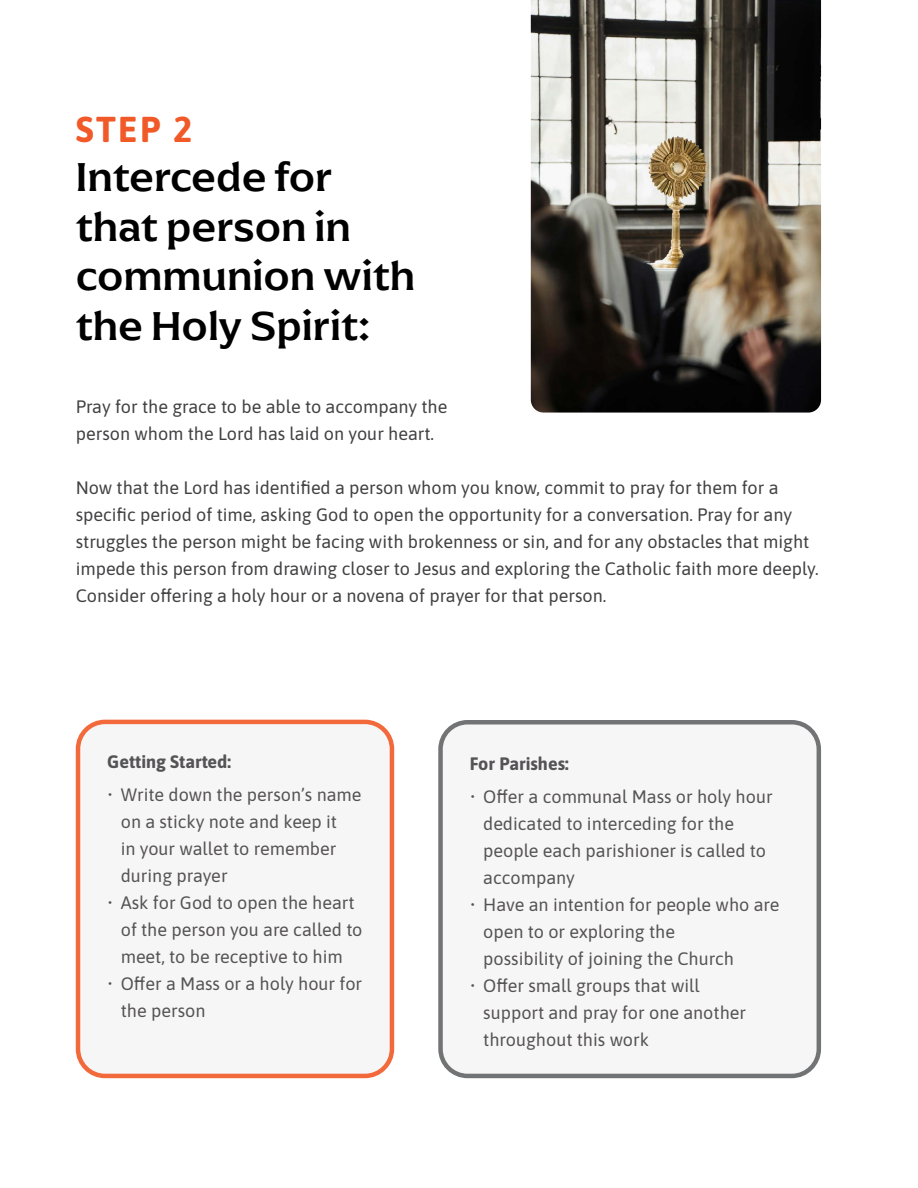
<style>
.page{position:relative;width:918px;height:1188px;background:#fff}
.page>*{position:absolute;margin:0;border:0;box-sizing:border-box;transform-origin:0 0}
.t1{font:500 42px/49.5px "Arpona";color:#000}
.t2{font:36px "Asap";color:#f15928}
.t3{font:18px/27px "Asap";color:#414042}
</style>
<div class="page">
<div style="left:78px;top:722px;width:314px;height:354px;background:#f7f5f5;border-radius:27px"></div>
<div style="left:76px;top:720px;width:318px;height:358px;border:4px solid #f15826;border-radius:27px"></div>
<div style="left:441px;top:722px;width:378px;height:354px;background:#f7f5f5;border-radius:27px"></div>
<div style="left:438px;top:720px;width:383px;height:358px;border:4px solid #636466;border-radius:27px"></div>
<img style="left:531px;top:0;width:290px;height:413px">
<h2 class="t2" style="left:76px;top:104px;width:118px">STEP 2</h2>
<h1 class="t1" style="left:76px;top:152px;width:341px">Intercede for that person in communion with the Holy Spirit:</h1>
<p class="t3" style="left:76px;top:392px;width:373px">Pray for the grace to be able to accompany the person whom the Lord has laid on your heart.</p>
<p class="t3" style="left:76px;top:473px;width:744px">Now that the Lord has identified a person whom you know, commit to pray for them for a specific period of time, asking God to open the opportunity for a conversation. Pray for any struggles the person might be facing with brokenness or sin, and for any obstacles that might impede this person from drawing closer to Jesus and exploring the Catholic faith more deeply.<br>Consider offering a holy hour or a novena of prayer for that person.</p>
<p class="t3" style="left:107px;top:747px;width:125px">Getting Started:</p>
<p class="t3" style="left:121px;top:780px;width:242px;text-indent:-14px">• Write down the person’s name on a sticky note and keep it<br>in your wallet to remember during prayer</p>
<p class="t3" style="left:121px;top:888px;width:243px;text-indent:-14px">• Ask for God to open the heart of the person you are called to meet, to be receptive to him</p>
<p class="t3" style="left:121px;top:969px;width:243px;text-indent:-14px">• Offer a Mass or a holy hour for the person</p>
<p class="t3" style="left:470px;top:749px;width:101px">For Parishes:</p>
<p class="t3" style="left:483px;top:782px;width:291px;text-indent:-14px">• Offer a communal Mass or holy hour dedicated to interceding for the people each parishioner is called to accompany</p>
<p class="t3" style="left:483px;top:890px;width:298px;text-indent:-14px">• Have an intention for people who are open to or exploring the<br>possibility of joining the Church</p>
<p class="t3" style="left:483px;top:971px;width:264px;text-indent:-14px">• Offer small groups that will support and pray for one another throughout this work</p>
</div>
